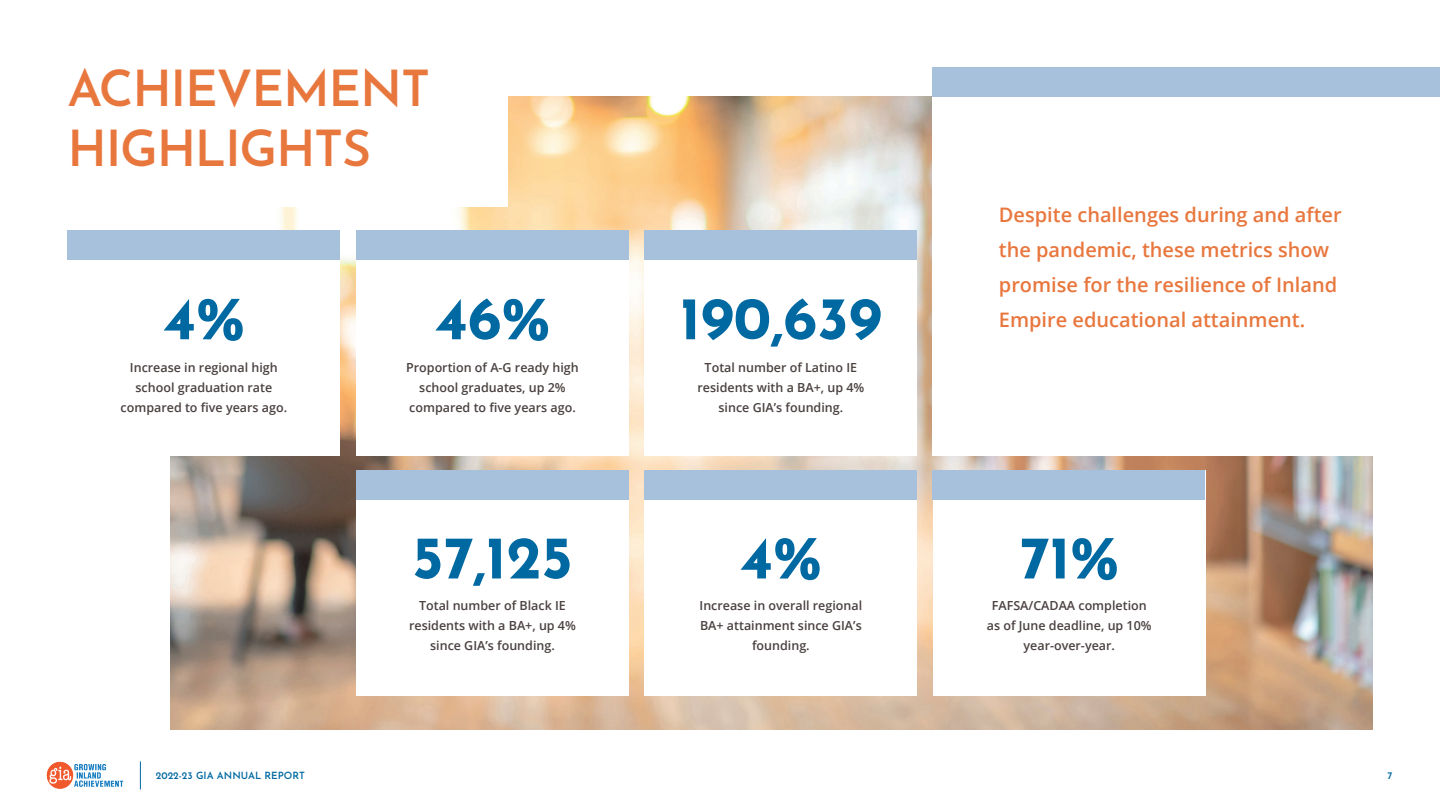
<style>
.page{position:relative;width:1440px;height:810px;background:#fff}
.page>*{position:absolute;margin:0;border:0;box-sizing:border-box;transform-origin:0 0}
.t1{font:100 60px "Josefin Sans";color:#0069a2}
.t2{font:100 50px/60px "Josefin Sans";letter-spacing:-.025em;color:#e8773e}
.t3{font:600 20px/35px "Open Sans";color:#e8773e}
.t4{font:600 12.5px/20px "Open Sans";color:#4a4140;text-align:center}
.t5{font:100 10px "Josefin Sans";color:#0069a2}
</style>
<div class="page">
<img style="left:47px;top:761px;width:77px;height:28px">
<svg style="left:140px;top:761px;width:1px;height:28px"></svg>
<img style="left:170px;top:97px;width:1202px;height:633px">
<div style="left:0;top:0;width:508px;height:207px;background:#fff"></div>
<div style="left:932px;top:68px;width:508px;height:29px;background:#a7c1dc"></div>
<div style="left:932px;top:97px;width:508px;height:358px;background:#fff"></div>
<div style="left:68px;top:230px;width:272px;height:225px;background:#fff"></div>
<div style="left:356px;top:471px;width:273px;height:225px;background:#fff"></div>
<div style="left:356px;top:230px;width:273px;height:225px;background:#fff"></div>
<div style="left:645px;top:471px;width:272px;height:225px;background:#fff"></div>
<div style="left:645px;top:230px;width:272px;height:225px;background:#fff"></div>
<div style="left:933px;top:471px;width:273px;height:225px;background:#fff"></div>
<div style="left:68px;top:230px;width:272px;height:29px;background:#a7c1dc"></div>
<div style="left:356px;top:230px;width:273px;height:29px;background:#a7c1dc"></div>
<div style="left:356px;top:471px;width:273px;height:29px;background:#a7c1dc"></div>
<div style="left:644px;top:230px;width:273px;height:29px;background:#a7c1dc"></div>
<div style="left:644px;top:471px;width:273px;height:29px;background:#a7c1dc"></div>
<div style="left:932px;top:471px;width:273px;height:29px;background:#a7c1dc"></div>
<h2 class="t2" style="left:68px;top:55px;width:364px">ACHIEVEMENT<br>HIGHLIGHTS</h2>
<h1 class="t1" style="left:163px;top:273px;width:83px">4%</h1>
<p class="t4" style="left:121px;top:358px;width:168px">Increase in regional high school graduation rate compared to five years ago.</p>
<h1 class="t1" style="left:435px;top:273px;width:117px">46%</h1>
<p class="t4" style="left:406px;top:358px;width:174px">Proportion of A-G ready high school graduates, up 2% compared to five years ago.</p>
<h1 class="t1" style="left:412px;top:513px;width:162px">57,125</h1>
<p class="t4" style="left:409px;top:596px;width:168px">Total number of Black IE residents with a BA+, up 4% since GIA’s founding.</p>
<h1 class="t1" style="left:680px;top:273px;width:203px">190,639</h1>
<p class="t4" style="left:698px;top:358px;width:168px">Total number of Latino IE residents with a BA+, up 4% since GIA’s founding.</p>
<h1 class="t1" style="left:740px;top:513px;width:83px">4%</h1>
<p class="t4" style="left:700px;top:596px;width:164px">Increase in overall regional<br>BA+ attainment since GIA’s founding.</p>
<h3 class="t3" style="left:999px;top:197px;width:344px">Despite challenges during and after the pandemic, these metrics show promise for the resilience of Inland Empire educational attainment.</h3>
<h1 class="t1" style="left:1020px;top:513px;width:101px">71%</h1>
<p class="t4" style="left:987px;top:596px;width:166px">FAFSA/CADAA completion as of June deadline, up 10% year-over-year.</p>
<p class="t5" style="left:156px;top:768px;width:151px">2022-23 GIA ANNUAL REPORT</p>
<p class="t5" style="left:1387px;top:768px;width:6px">7</p>
</div>
